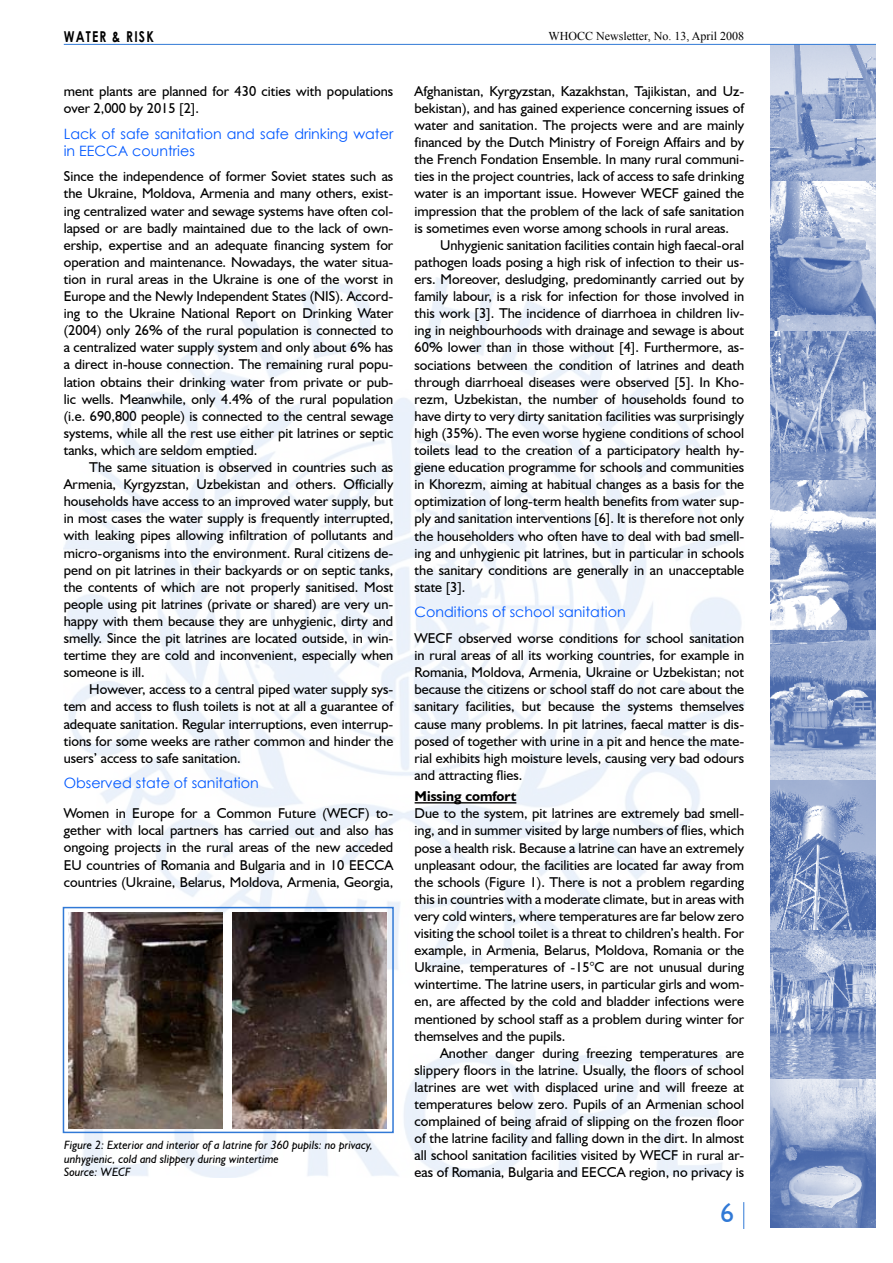
<style>
.page{position:relative;width:893px;height:1263px;background:#fff}
.page>*{position:absolute;margin:0;border:0;box-sizing:border-box;transform-origin:0 0}
.t1{font:27px "Humanist 521 BT";color:#3179d6}
.t2{font:700 15px "Century Gothic";letter-spacing:.1em;color:#000;scale:.8 1}
.t3{font:14.25px/17.1px "Humanist 521 BT";color:#000;text-align:justify}
.t4{font:14.25px/17.1px "Century Gothic";color:#0158ff}
.t5{font:700 14.25px "Humanist 521 BT";color:#000}
.t6{font:italic 12px/13.5px "Humanist 521 BT";color:#000}
.t7{font:12px "Times New Roman";color:#000}
</style>
<div class="page">
<img style="left:64px;top:277px;width:680px;height:901px">
<img style="left:770px;top:45px;width:106px;height:1183px">
<hr style="left:64px;top:44px;width:812px;height:1px;background:#3179d6">
<svg style="left:743px;top:1202px;width:1px;height:27px"></svg>
<hr style="left:415px;top:802px;width:101px;height:1px;background:#000">
<img style="left:233px;top:912px;width:154px;height:216px">
<img style="left:68px;top:912px;width:154px;height:216px">
<div style="left:63px;top:907px;width:331px;height:226px;border:2px solid #3179d6"></div>
<p class="t2" style="left:64px;top:25px;width:114px">WATER &amp; RISK</p>
<p class="t7" style="left:549px;top:28px;width:197px">WHOCC Newsletter, No. 13, April 2008</p>
<p class="t3" style="left:64px;top:82px;width:331px">ment plants are planned for 430 cities with populations over 2,000 by 2015 [2].</p>
<p class="t4" style="left:64px;top:125px;width:331px">Lack of safe sanitation and safe drinking water in EECCA countries</p>
<p class="t3" style="left:64px;top:168px;width:331px">Since the independence of former Soviet states such as the Ukraine, Moldova, Armenia and many others, exist&shy;ing centralized water and sewage systems have often col&shy;lapsed or are badly maintained due to the lack of own&shy;ership, expertise and an adequate financing system for operation and maintenance. Nowadays, the water situa&shy;tion in rural areas in the Ukraine is one of the worst in Europe and the Newly Independent States (NIS). Accord&shy;ing to the Ukraine National Report on Drinking Water (2004) only 26% of the rural population is connected to a centralized water supply system and only about 6% has a direct in-house connection. The remaining rural popu&shy;lation obtains their drinking water from private or pub&shy;lic wells. Meanwhile, only 4.4% of the rural population (i.e. 690,800 people) is connected to the central sewage systems, while all the rest use either pit latrines or septic tanks, which are seldom emptied.</p>
<p class="t3" style="left:64px;top:458px;width:331px;text-indent:26px">The same situation is observed in countries such as Armenia, Kyrgyzstan, Uzbekistan and others. Officially households have access to an improved water supply, but in most cases the water supply is frequently interrupted, with leaking pipes allowing infiltration of pollutants and micro-organisms into the environment. Rural citizens de&shy;pend on pit latrines in their backyards or on septic tanks, the contents of which are not properly sanitised. Most people using pit latrines (private or shared) are very un&shy;happy with them because they are unhygienic, dirty and smelly. Since the pit latrines are located outside, in win&shy;tertime they are cold and inconvenient, especially when someone is ill.</p>
<p class="t3" style="left:64px;top:681px;width:331px;text-indent:26px">However, access to a central piped water supply sys&shy;tem and access to flush toilets is not at all a guarantee of adequate sanitation. Regular interruptions, even interrup&shy;tions for some weeks are rather common and hinder the users’ access to safe sanitation.</p>
<p class="t4" style="left:64px;top:774px;width:197px">Observed state of sanitation</p>
<p class="t3" style="left:64px;top:804px;width:331px">Women in Europe for a Common Future (WECF) to&shy;gether with local partners has carried out and also has ongoing projects in the rural areas of the new acceded EU countries of Romania and Bulgaria and in 10 EECCA countries (Ukraine, Belarus, Moldova, Armenia, Georgia,</p>
<p class="t6" style="left:64px;top:1138px;width:310px">Figure 2: Exterior and interior of a latrine for 360 pupils: no privacy, unhygienic, cold and slippery during wintertime<br>Source: WECF</p>
<p class="t3" style="left:415px;top:82px;width:331px">Afghanistan, Kyrgyzstan, Kazakhstan, Tajikistan, and Uz&shy;bekistan), and has gained experience concerning issues of water and sanitation. The projects were and are mainly financed by the Dutch Ministry of Foreign Affairs and by the French Fondation Ensemble. In many rural communi&shy;ties in the project countries, lack of access to safe drinking water is an important issue. However WECF gained the impression that the problem of the lack of safe sanitation is sometimes even worse among schools in rural areas.</p>
<p class="t3" style="left:415px;top:236px;width:331px;text-indent:26px">Unhygienic sanitation facilities contain high faecal-oral pathogen loads posing a high risk of infection to their us&shy;ers. Moreover, desludging, predominantly carried out by family labour, is a risk for infection for those involved in this work [3]. The incidence of diarrhoea in children liv&shy;ing in neighbourhoods with drainage and sewage is about 60% lower than in those without [4]. Furthermore, as&shy;sociations between the condition of latrines and death through diarrhoeal diseases were observed [5]. In Kho&shy;rezm, Uzbekistan, the number of households found to have dirty to very dirty sanitation facilities was surprisingly high (35%). The even worse hygiene conditions of school toilets lead to the creation of a participatory health hy&shy;giene education programme for schools and communities in Khorezm, aiming at habitual changes as a basis for the optimization of long-term health benefits from water sup&shy;ply and sanitation interventions [6]. It is therefore not only the householders who often have to deal with bad smell&shy;ing and unhygienic pit latrines, but in particular in schools the sanitary conditions are generally in an unacceptable state [3].</p>
<p class="t4" style="left:415px;top:603px;width:213px">Conditions of school sanitation</p>
<p class="t3" style="left:415px;top:629px;width:331px">WECF observed worse conditions for school sanitation in rural areas of all its working countries, for example in Romania, Moldova, Armenia, Ukraine or Uzbekistan; not because the citizens or school staff do not care about the sanitary facilities, but because the systems themselves cause many problems. In pit latrines, faecal matter is dis&shy;posed of together with urine in a pit and hence the mate&shy;rial exhibits high moisture levels, causing very bad odours and attracting flies.</p>
<p class="t5" style="left:415px;top:787px;width:103px">Missing comfort</p>
<p class="t3" style="left:415px;top:805px;width:331px">Due to the system, pit latrines are extremely bad smell&shy;ing, and in summer visited by large numbers of flies, which pose a health risk. Because a latrine can have an extremely unpleasant odour, the facilities are located far away from the schools (Figure 1). There is not a problem regarding this in countries with a moderate climate, but in areas with very cold winters, where temperatures are far below zero visiting the school toilet is a threat to children’s health. For example, in Armenia, Belarus, Moldova, Romania or the Ukraine, temperatures of -15°C are not unusual during wintertime. The latrine users, in particular girls and wom&shy;en, are affected by the cold and bladder infections were mentioned by school staff as a problem during winter for themselves and the pupils.</p>
<p class="t3" style="left:415px;top:1044px;width:331px;text-indent:26px">Another danger during freezing temperatures are slippery floors in the latrine. Usually, the floors of school latrines are wet with displaced urine and will freeze at temperatures below zero. Pupils of an Armenian school complained of being afraid of slipping on the frozen floor of the latrine facility and falling down in the dirt. In almost all school sanitation facilities visited by WECF in rural ar&shy;eas of Romania, Bulgaria and EECCA region, no privacy is</p>
<h1 class="t1" style="left:720px;top:1196px;width:15px">6</h1>
</div>
